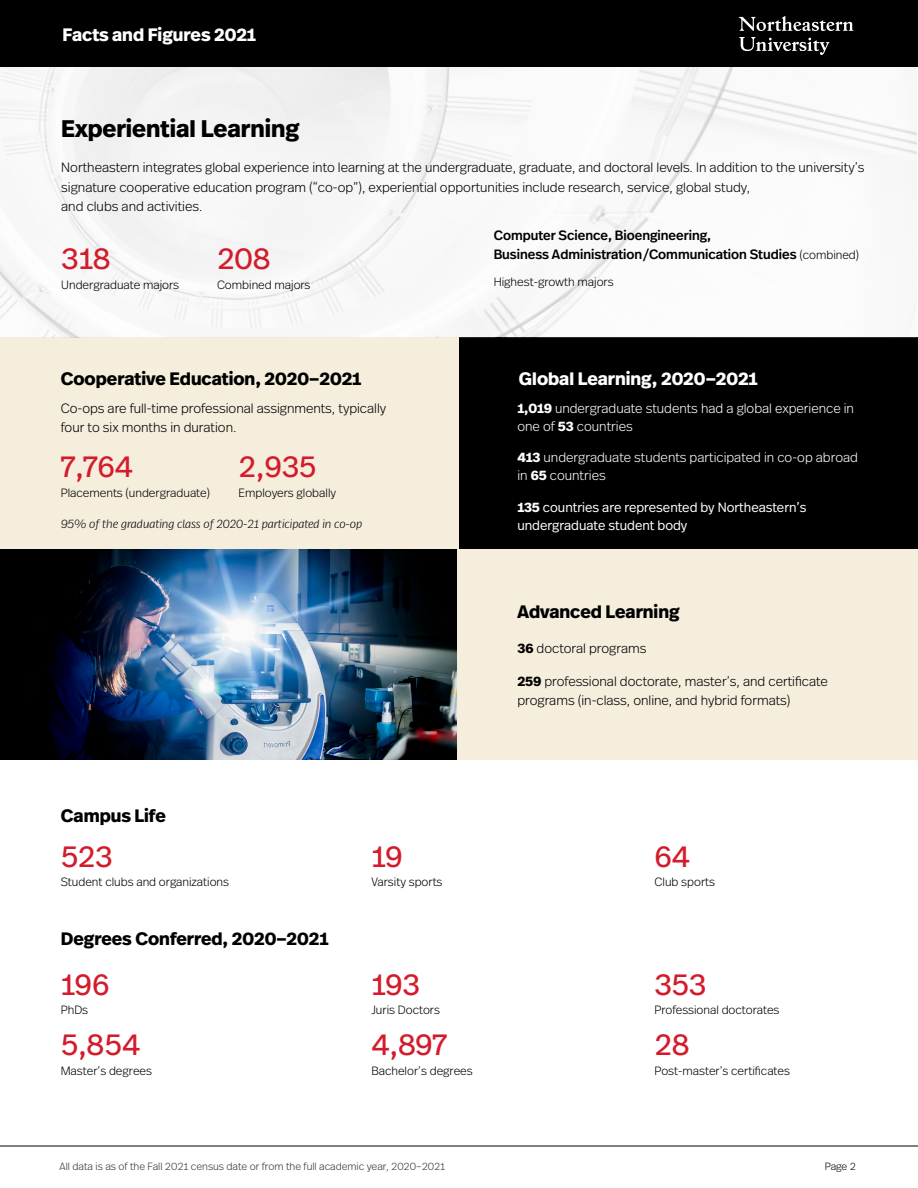
<style>
.page{position:relative;width:918px;height:1188px;background:#fff}
.page>*{position:absolute;margin:0;border:0;box-sizing:border-box;transform-origin:0 0}
.t1{font:30px "Real Head Pro";letter-spacing:-.01em;color:#d41b2c}
.t2{font:700 24px "Real Head Pro";color:#000}
.t3{font:700 18px "Real Head Pro";color:#000}
.t4{font:700 18px "Real Head Pro";color:#fff}
.t5{font:300 13.5px/19.5px "Real Head Pro";color:#000}
.t6{font:300 13.5px/18px "Real Head Pro";color:#fff}
.t7{font:500 13.5px "Real Head Pro";color:#000}
.t8{font:300 13.5px/18px "Real Head Pro";color:#fff}
.t9{font:300 12px "Real Head Pro";color:#000}
.t10{font:italic 300 12px "Real Head Pro";color:#000}
.t11{font:300 10.5px "Real Head Pro";color:#333}
.t12{font:300 10.5px "Real Head Pro";color:#000}
.s1{font-weight:300;font-size:12px}
.s2{font-weight:700}
</style>
<div class="page">
<div style="left:0;top:0;width:918px;height:67px;background:#000"></div>
<hr style="left:0;top:1146px;width:918px;height:1px;background:#000">
<svg style="left:739px;top:37px;width:90px;height:18px"></svg>
<svg style="left:739px;top:16px;width:114px;height:15px"></svg>
<img style="left:1px;top:549px;width:456px;height:211px">
<div style="left:459px;top:549px;width:459px;height:211px;background:#f5eedd"></div>
<div style="left:459px;top:337px;width:459px;height:212px;background:#000"></div>
<div style="left:0;top:337px;width:459px;height:212px;background:#f5eedd"></div>
<img style="left:0;top:67px;width:916px;height:270px">
<h3 class="t4" style="left:63px;top:22px;width:195px">Facts and Figures 2021</h3>
<p class="t2" style="left:61px;top:111px;width:240px">Experiential Learning</p>
<p class="t5" style="left:61px;top:157px;width:805px">Northeastern integrates global experience into learning at the undergraduate, graduate, and doctoral levels. In addition to the university’s signature cooperative education program (“co-op”), experiential opportunities include research, service, global study,<br>and clubs and activities.</p>
<p class="t1" style="left:61px;top:238px;width:51px">318</p>
<p class="t9" style="left:61px;top:276px;width:119px">Undergraduate majors</p>
<p class="t1" style="left:217px;top:238px;width:55px">208</p>
<p class="t9" style="left:217px;top:276px;width:95px">Combined majors</p>
<p class="t3" style="left:61px;top:366px;width:302px">Cooperative Education, 2020–2021</p>
<p class="t5" style="left:61px;top:397px;width:327px">Co-ops are full-time professional assignments, typically four to six months in duration.</p>
<p class="t1" style="left:61px;top:446px;width:74px">7,764</p>
<p class="t9" style="left:61px;top:484px;width:151px">Placements (undergraduate)</p>
<p class="t1" style="left:239px;top:446px;width:79px">2,935</p>
<p class="t9" style="left:239px;top:484px;width:99px">Employers globally</p>
<p class="t10" style="left:61px;top:515px;width:303px">95% of the graduating class of 2020-21 participated in co-op</p>
<p class="t7" style="left:494px;top:225px;width:219px">Computer Science, Bioengineering,</p>
<p class="t7" style="left:494px;top:245px;width:367px">Business Administration/Communication Studies <span class="s1">(combined)</span></p>
<p class="t9" style="left:494px;top:274px;width:121px">Highest-growth majors</p>
<p class="t4" style="left:519px;top:366px;width:240px">Global Learning, 2020–2021</p>
<p class="t6" style="left:517px;top:398px;width:338px"><span class="s2">1,019</span> undergraduate students had a global experience in one of <span class="s2">53</span> countries</p>
<p class="t6" style="left:517px;top:448px;width:342px"><span class="s2">413</span> undergraduate students participated in co-op abroad in <span class="s2">65</span> countries</p>
<p class="t8" style="left:517px;top:497px;width:291px"><span class="s2">135</span> countries are represented by Northeastern’s undergraduate student body</p>
<p class="t3" style="left:517px;top:598px;width:164px">Advanced Learning</p>
<p class="t5" style="left:517px;top:637px;width:131px"><span class="s2">36</span> doctoral programs</p>
<p class="t5" style="left:517px;top:670px;width:312px"><span class="s2">259</span> professional doctorate, master’s, and certificate programs (in-class, online, and hybrid formats)</p>
<p class="t3" style="left:61px;top:802px;width:107px">Campus Life</p>
<p class="t1" style="left:61px;top:836px;width:53px">523</p>
<p class="t9" style="left:61px;top:874px;width:170px">Student clubs and organizations</p>
<p class="t3" style="left:61px;top:926px;width:269px">Degrees Conferred, 2020–2021</p>
<p class="t1" style="left:61px;top:964px;width:50px">196</p>
<p class="t9" style="left:61px;top:1002px;width:29px">PhDs</p>
<p class="t1" style="left:61px;top:1024px;width:81px">5,854</p>
<p class="t9" style="left:61px;top:1062px;width:93px">Master’s degrees</p>
<p class="t1" style="left:372px;top:836px;width:33px">19</p>
<p class="t9" style="left:372px;top:874px;width:73px">Varsity sports</p>
<p class="t1" style="left:372px;top:964px;width:50px">193</p>
<p class="t9" style="left:372px;top:1002px;width:70px">Juris Doctors</p>
<p class="t1" style="left:372px;top:1024px;width:77px">4,897</p>
<p class="t9" style="left:372px;top:1062px;width:103px">Bachelor’s degrees</p>
<p class="t1" style="left:654px;top:836px;width:37px">64</p>
<p class="t9" style="left:654px;top:874px;width:62px">Club sports</p>
<p class="t1" style="left:654px;top:964px;width:53px">353</p>
<p class="t9" style="left:654px;top:1002px;width:127px">Professional doctorates</p>
<p class="t1" style="left:654px;top:1024px;width:37px">28</p>
<p class="t9" style="left:654px;top:1062px;width:137px">Post-master’s certificates</p>
<p class="t11" style="left:60px;top:1159px;width:387px">All data is as of the Fall 2021 census date or from the full academic year, 2020–2021</p>
<p class="t12" style="left:825px;top:1159px;width:33px">Page 2</p>
</div>
